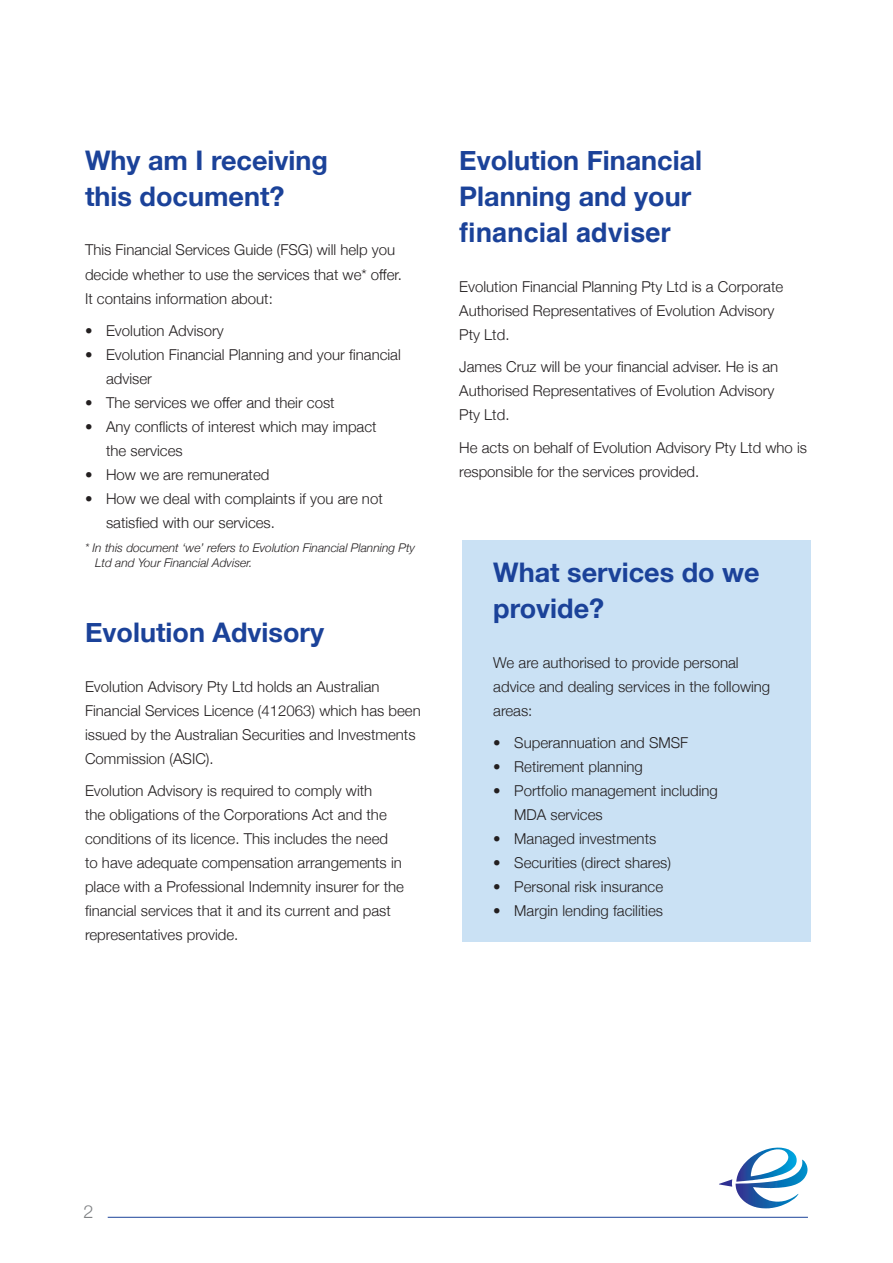
<style>
.page{position:relative;width:893px;height:1263px;background:#fff}
.page>*{position:absolute;margin:0;border:0;box-sizing:border-box;transform-origin:0 0}
.headings{font:700 27px/36px "Helvetica Neue";color:#1b4299}
.t1{font:300 18px "Helvetica Neue";color:#808285}
.body_copy{font:300 15px/24px "Helvetica Neue";color:#231f20}
.t2{font:italic 300 12px/15px "Helvetica Neue";color:#231f20}
.s1{font-family:"Helvetica"}
</style>
<div class="page">
<svg style="left:719px;top:1179px;width:13px;height:8px"></svg>
<img style="left:735px;top:1165px;width:67px;height:43px">
<img style="left:736px;top:1148px;width:61px;height:34px">
<hr style="left:108px;top:1217px;width:700px;height:1px;background:#1b4299">
<div style="left:462px;top:540px;width:348px;height:402px;background:#cae1f4"></div>
<p class="headings" style="left:85px;top:143px;width:244px">Why am I receiving this document?</p>
<p class="body_copy" style="left:85px;top:237px;width:319px">This Financial Services Guide (FSG) will help you decide whether to use the services that we* offer.<br>It contains information about:</p>
<p class="body_copy" style="left:85px;top:318px;width:140px">• Evolution Advisory</p>
<p class="body_copy" style="left:106px;top:342px;width:296px;text-indent:-21px">• Evolution Financial Planning and your financial adviser</p>
<p class="body_copy" style="left:85px;top:390px;width:251px">• The services we offer and their cost</p>
<p class="body_copy" style="left:106px;top:414px;width:272px;text-indent:-21px">• Any conflicts of interest which may impact the services</p>
<p class="body_copy" style="left:85px;top:462px;width:186px">• How we are remunerated</p>
<p class="body_copy" style="left:106px;top:486px;width:278px;text-indent:-21px">• How we deal with complaints if you are not satisfied with our services.</p>
<p class="t2" style="left:95px;top:539px;width:322px;text-indent:-10px">* In this document ‘we’ refers to Evolution Financial Planning Pty<br>Ltd and Your Financial Adviser.</p>
<p class="headings" style="left:85px;top:615px;width:241px">Evolution Advisory</p>
<p class="body_copy" style="left:85px;top:673px;width:337px">Evolution Advisory Pty Ltd holds an Australian Financial Services Licence (412063) which has been issued by the Australian Securities and Investments Commission (ASIC).</p>
<p class="body_copy" style="left:85px;top:778px;width:320px">Evolution Advisory is required to comply with<br>the obligations of the Corporations Act and the conditions of its licence. This includes the need to have adequate compensation arrangements in place with a Professional Indemnity insurer for the financial services that it and its current and past representatives provide.</p>
<p class="headings" style="left:459px;top:143px;width:244px">Evolution Financial<br>Planning and your <span class="s1">financial adviser</span></p>
<p class="body_copy" style="left:459px;top:273px;width:325px">Evolution Financial Planning Pty Ltd is a Corporate<br>Authorised Representatives of Evolution Advisory<br>Pty Ltd.</p>
<p class="body_copy" style="left:459px;top:354px;width:320px">James Cruz will be your financial adviser. He is an<br>Authorised Representatives of Evolution Advisory<br>Pty Ltd.</p>
<p class="body_copy" style="left:459px;top:434px;width:349px">He acts on behalf of Evolution Advisory Pty Ltd who is responsible for the services provided.</p>
<p class="headings" style="left:493px;top:555px;width:268px">What services do we provide?</p>
<p class="body_copy" style="left:493px;top:649px;width:279px">We are authorised to provide personal advice and dealing services in the following areas:</p>
<p class="body_copy" style="left:493px;top:730px;width:197px">• Superannuation and SMSF</p>
<p class="body_copy" style="left:493px;top:754px;width:151px">• Retirement planning</p>
<p class="body_copy" style="left:514px;top:778px;width:205px;text-indent:-21px">• Portfolio management including<br>MDA services</p>
<p class="body_copy" style="left:493px;top:826px;width:165px">• Managed investments</p>
<p class="body_copy" style="left:493px;top:850px;width:179px">• Securities (direct shares)</p>
<p class="body_copy" style="left:493px;top:874px;width:171px">• Personal risk insurance</p>
<p class="body_copy" style="left:493px;top:898px;width:171px">• Margin lending facilities</p>
<p class="t1" style="left:84px;top:1197px;width:12px">2</p>
</div>
